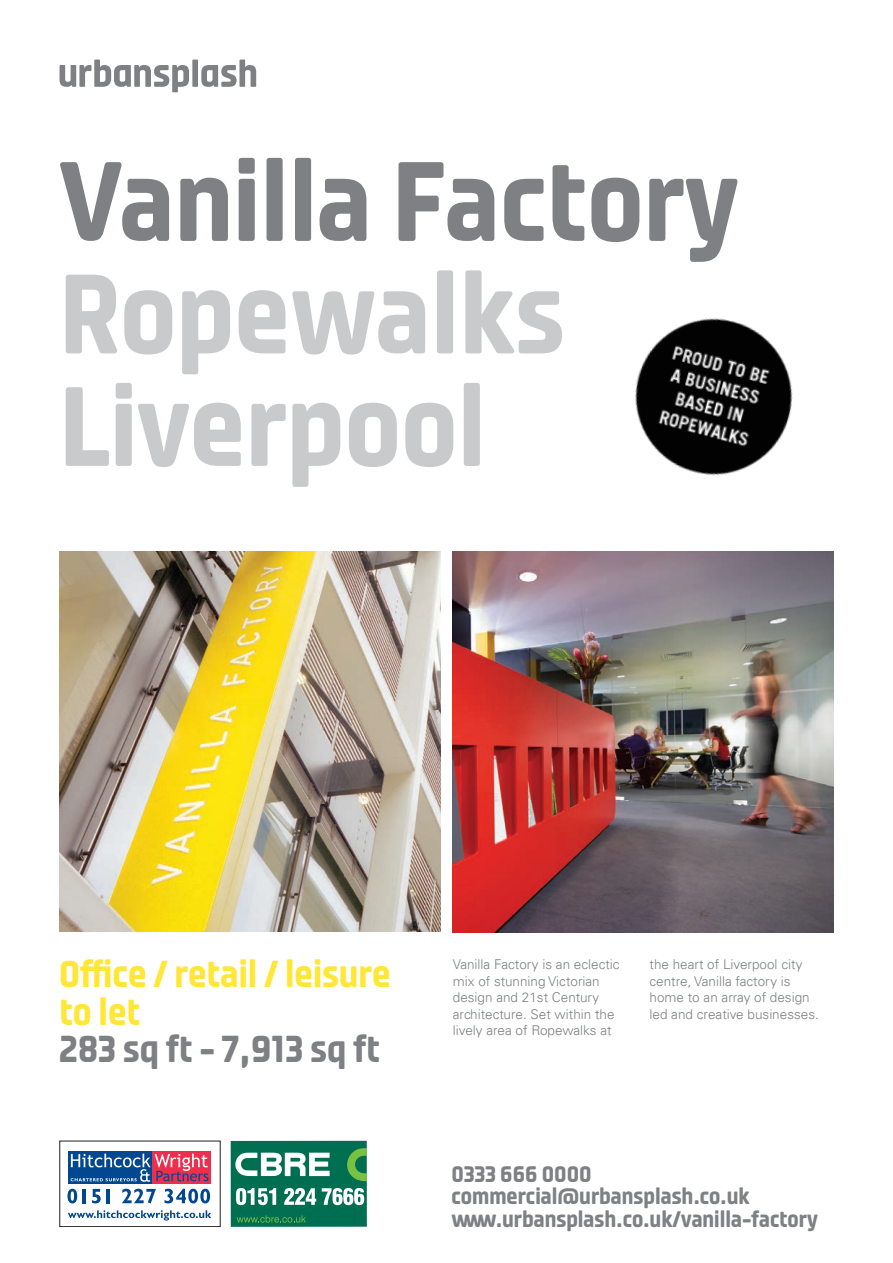
<style>
.page{position:relative;width:893px;height:1263px;background:#fff}
.page>*{position:absolute;margin:0;border:0;box-sizing:border-box;transform-origin:0 0}
.t1{font:700 112.5px "Urban Splash";color:#c9cacc}
.t2{font:700 112.5px "Urban Splash";color:#7e8083}
.t3{font:700 37.5px/37.5px "Urban Splash";color:#ffe637}
.t4{font:700 37.5px "Urban Splash";color:#7e8083}
.t5{font:700 22.5px "Urban Splash";color:#7e8083}
.t6{font:300 13.5px/16.5px "Univers LT";color:#7e8083}
</style>
<div class="page">
<img style="left:60px;top:551px;width:380px;height:381px">
<img style="left:453px;top:552px;width:380px;height:380px">
<div style="left:60px;top:1141px;width:160px;height:86px;border:1px solid #231f20"></div>
<svg style="left:67px;top:1189px;width:10px;height:14px"></svg>
<hr style="left:83px;top:1189px;width:3px;height:14px;background:#014890">
<svg style="left:92px;top:1189px;width:9px;height:14px"></svg>
<hr style="left:107px;top:1189px;width:3px;height:14px;background:#014890">
<svg style="left:122px;top:1189px;width:34px;height:14px"></svg>
<svg style="left:165px;top:1189px;width:45px;height:14px"></svg>
<div style="left:68px;top:1151px;width:85px;height:33px;background:#014890"></div>
<div style="left:153px;top:1151px;width:58px;height:33px;background:#ee2e4e"></div>
<svg style="left:71px;top:1154px;width:137px;height:28px"></svg>
<svg style="left:68px;top:1210px;width:143px;height:10px"></svg>
<svg style="left:60px;top:60px;width:196px;height:32px"></svg>
<div style="left:231px;top:1141px;width:136px;height:86px;background:#006e51"></div>
<svg style="left:237px;top:1215px;width:69px;height:7px"></svg>
<svg style="left:347px;top:1148px;width:20px;height:33px"></svg>
<svg style="left:235px;top:1153px;width:95px;height:23px"></svg>
<svg style="left:236px;top:1188px;width:40px;height:17px"></svg>
<svg style="left:284px;top:1188px;width:32px;height:17px"></svg>
<svg style="left:322px;top:1188px;width:42px;height:17px"></svg>
<img style="left:635px;top:318px;width:158px;height:158px">
<p class="t2" style="left:60px;top:137px;width:681px">Vanilla Factory</p>
<p class="t1" style="left:60px;top:250px;width:507px">Ropewalks</p>
<p class="t1" style="left:60px;top:362px;width:428px">Liverpool</p>
<p class="t3" style="left:60px;top:955px;width:333px">Office / retail / leisure to let</p>
<p class="t4" style="left:60px;top:1028px;width:322px">283 sq ft - 7,913 sq ft</p>
<p class="t6" style="left:453px;top:956px;width:168px">Vanilla Factory is an eclectic mix of stunning Victorian design and 21st Century architecture. Set within the lively area of Ropewalks at</p>
<p class="t6" style="left:649px;top:956px;width:171px">the heart of Liverpool city centre, Vanilla factory is home to an array of design led and creative businesses.</p>
<p class="t5" style="left:452px;top:1161px;width:142px">0333 666 0000</p>
<p class="t5" style="left:452px;top:1183px;width:300px">commercial@urbansplash.co.uk</p>
<p class="t5" style="left:452px;top:1206px;width:368px">www.urbansplash.co.uk/vanilla-factory</p>
</div>
